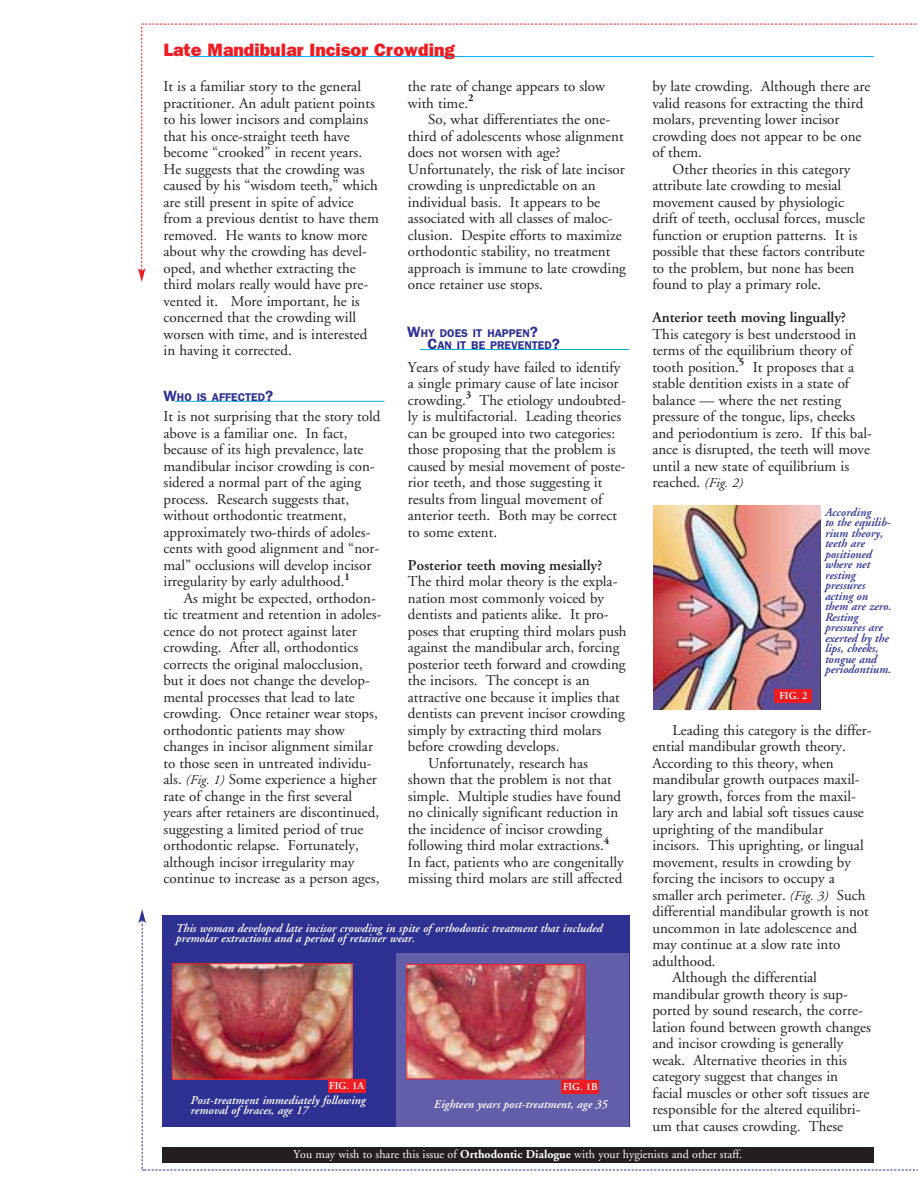
<style>
.page{position:relative;width:918px;height:1188px;background:#fff}
.page>*{position:absolute;margin:0;border:0;box-sizing:border-box;transform-origin:0 0}
.t1{font:800 18px "Franklin Gothic";color:#ee1d23}
.t2{font:15px/16.5px "Adobe Garamond";color:#231f20}
.t3{font:600 15px "Adobe Garamond";color:#231f20}
.t4{font:italic 600 12px/10.5px "Adobe Garamond";color:#fff}
.t5{font:italic 600 12px/10.5px "Adobe Garamond";color:#2e3092}
.t6{font:12px "Adobe Garamond";color:#fff}
.t7{font:600 11.25px/12px "Franklin Gothic";color:#2e3092}
.t8{font:600 10.5px "Adobe Garamond";color:#fff}
.s1{font-size:15px}
.s2{font-style:italic;font-size:13.5px}
.s3{font-weight:700}
</style>
<div class="page">
<svg style="left:138px;top:24px;width:780px;height:258px"></svg>
<svg style="left:138px;top:909px;width:780px;height:262px"></svg>
<div style="left:162px;top:1147px;width:712px;height:16px;background:#231f20"></div>
<hr style="left:420px;top:349px;width:209px;height:1px;background:#00aeef">
<hr style="left:175px;top:401px;width:209px;height:1px;background:#00aeef">
<div style="left:162px;top:915px;width:467px;height:212px;background:#2e3092"></div>
<div style="left:396px;top:953px;width:233px;height:174px;background:#625ea9"></div>
<img style="left:174px;top:965px;width:176px;height:113px">
<div style="left:172px;top:963px;width:180px;height:117px;border:1px solid #ee1d23"></div>
<img style="left:408px;top:966px;width:175px;height:111px">
<div style="left:406px;top:964px;width:179px;height:115px;border:1px solid #ee1d23"></div>
<div style="left:328px;top:1080px;width:38px;height:13px;background:#ee1d23"></div>
<div style="left:562px;top:1080px;width:37px;height:13px;background:#ee1d23"></div>
<img style="left:654px;top:505px;width:166px;height:205px">
<div style="left:774px;top:690px;width:38px;height:13px;background:#ee1d23"></div>
<p class="t1" style="left:164px;top:44px;width:293px">Late Mandibular Incisor Crowding</p>
<p class="t2" style="left:164px;top:80px;width:217px">It is a familiar story to the general practitioner. An adult patient points to his lower incisors and complains that his once-straight teeth have become “crooked” in recent years.<br>He suggests that the crowding was caused by his “wisdom teeth,” which are still present in spite of advice from a previous dentist to have them removed. He wants to know more about why the crowding has devel&shy;oped, and whether extracting the third molars really would have pre&shy;vented it. More important, he is concerned that the crowding will worsen with time, and is interested in having it corrected.</p>
<p class="t7" style="left:164px;top:392px;width:111px"><span class="s1">W</span>HO IS AFFECTED<span class="s1">?</span></p>
<p class="t2" style="left:164px;top:410px;width:218px">It is not surprising that the story told above is a familiar one. In fact, because of its high prevalence, late mandibular incisor crowding is con&shy;sidered a normal part of the aging process. Research suggests that, without orthodontic treatment, approximately two-thirds of adoles&shy;cents with good alignment and “nor&shy;mal” occlusions will develop incisor irregularity by early adulthood.<sup>1</sup></p>
<p class="t2" style="left:163px;top:591px;width:219px;text-indent:20px">As might be expected, orthodon&shy;tic treatment and retention in adoles&shy;cence do not protect against later crowding. After all, orthodontics corrects the original malocclusion, but it does not change the develop&shy;mental processes that lead to late crowding. Once retainer wear stops, orthodontic patients may show changes in incisor alignment similar to those seen in untreated individu&shy;als. <span class="s2">(Fig. 1)</span> Some experience a higher rate of change in the first several years after retainers are discontinued, suggesting a limited period of true orthodontic relapse. Fortunately, although incisor irregularity may continue to increase as a person ages,</p>
<p class="t2" style="left:408px;top:80px;width:199px">the rate of change appears to slow with time.<sup>2</sup></p>
<p class="t2" style="left:408px;top:113px;width:219px;text-indent:20px">So, what differentiates the one&shy;third of adolescents whose alignment does not worsen with age?<br>Unfortunately, the risk of late incisor crowding is unpredictable on an individual basis. It appears to be associated with all classes of maloc&shy;clusion. Despite efforts to maximize orthodontic stability, no treatment approach is immune to late crowding once retainer use stops.</p>
<p class="t7" style="left:427px;top:328px;width:134px;text-indent:-20px"><span class="s1">W</span>HY DOES IT HAPPEN<span class="s1">?<br>C</span>AN IT BE PREVENTED<span class="s1">?</span></p>
<p class="t2" style="left:408px;top:360px;width:220px">Years of study have failed to identify a single primary cause of late incisor crowding.<sup>3</sup> The etiology undoubted&shy;ly is multifactorial. Leading theories can be grouped into two categories: those proposing that the problem is caused by mesial movement of poste&shy;rior teeth, and those suggesting it results from lingual movement of anterior teeth. Both may be correct to some extent.</p>
<p class="t3" style="left:408px;top:559px;width:196px">Posterior teeth moving mesially?</p>
<p class="t2" style="left:408px;top:575px;width:211px">The third molar theory is the expla-</p>
<p class="t2" style="left:408px;top:591px;width:198px">nation most commonly voiced by</p>
<p class="t2" style="left:408px;top:608px;width:202px">dentists and patients alike. It pro-</p>
<p class="t2" style="left:408px;top:624px;width:220px">poses that erupting third molars push</p>
<p class="t2" style="left:408px;top:641px;width:213px">against the mandibular arch, forcing</p>
<p class="t2" style="left:408px;top:657px;width:219px">posterior teeth forward and crowding</p>
<p class="t2" style="left:408px;top:674px;width:183px">the incisors. The concept is an</p>
<p class="t2" style="left:408px;top:690px;width:213px">attractive one because it implies that</p>
<p class="t2" style="left:408px;top:707px;width:218px">dentists can prevent incisor crowding</p>
<p class="t2" style="left:408px;top:723px;width:195px">simply by extracting third molars</p>
<p class="t2" style="left:408px;top:740px;width:153px">before crowding develops.</p>
<p class="t2" style="left:428px;top:756px;width:161px">Unfortunately, research has</p>
<p class="t2" style="left:408px;top:773px;width:205px">shown that the problem is not that</p>
<p class="t2" style="left:408px;top:789px;width:215px">simple. Multiple studies have found</p>
<p class="t2" style="left:408px;top:806px;width:212px">no clinically significant reduction in</p>
<p class="t2" style="left:408px;top:822px;width:196px">the incidence of incisor crowding</p>
<p class="t2" style="left:408px;top:839px;width:203px">following third molar extractions.<sup>4</sup></p>
<p class="t2" style="left:408px;top:855px;width:217px">In fact, patients who are congenitally</p>
<p class="t2" style="left:408px;top:872px;width:216px">missing third molars are still affected</p>
<p class="t4" style="left:176px;top:924px;width:428px">This woman developed late incisor crowding in spite of orthodontic treatment that included premolar extractions and a period of retainer wear.</p>
<p class="t8" style="left:329px;top:1082px;width:36px">FIG. 1A</p>
<p class="t8" style="left:563px;top:1082px;width:36px">FIG. 1B</p>
<p class="t4" style="left:190px;top:1096px;width:177px">Post-treatment immediately following removal of braces, age 17</p>
<p class="t4" style="left:434px;top:1100px;width:175px">Eighteen years post-treatment, age 35</p>
<p class="t2" style="left:652px;top:80px;width:219px">by late crowding. Although there are valid reasons for extracting the third molars, preventing lower incisor crowding does not appear to be one of them.</p>
<p class="t2" style="left:652px;top:162px;width:214px;text-indent:20px">Other theories in this category attribute late crowding to mesial movement caused by physiologic drift of teeth, occlusal forces, muscle function or eruption patterns. It is possible that these factors contribute to the problem, but none has been found to play a primary role.</p>
<p class="t3" style="left:652px;top:311px;width:195px">Anterior teeth moving lingually?</p>
<p class="t2" style="left:652px;top:327px;width:221px">This category is best understood in terms of the equilibrium theory of tooth position.<sup>5</sup> It proposes that a stable dentition exists in a state of balance — where the net resting pressure of the tongue, lips, cheeks and periodontium is zero. If this bal&shy;ance is disrupted, the teeth will move until a new state of equilibrium is reached. <span class="s2">(Fig. 2)</span></p>
<p class="t8" style="left:779px;top:692px;width:30px">FIG. 2</p>
<p class="t5" style="left:825px;top:508px;width:68px">According<br>to the equilib&shy;rium theory, teeth are positioned where net resting pressures acting on them are zero.<br>Resting pressures are exerted by the lips, cheeks, tongue and periodontium.</p>
<p class="t2" style="left:673px;top:723px;width:200px">Leading this category is the differ-</p>
<p class="t2" style="left:652px;top:740px;width:195px">ential mandibular growth theory.</p>
<p class="t2" style="left:652px;top:756px;width:183px">According to this theory, when</p>
<p class="t2" style="left:652px;top:773px;width:209px">mandibular growth outpaces maxil-</p>
<p class="t2" style="left:652px;top:789px;width:205px">lary growth, forces from the maxil-</p>
<p class="t2" style="left:652px;top:806px;width:213px">lary arch and labial soft tissues cause</p>
<p class="t2" style="left:652px;top:822px;width:172px">uprighting of the mandibular</p>
<p class="t2" style="left:652px;top:839px;width:213px">incisors. This uprighting, or lingual</p>
<p class="t2" style="left:652px;top:855px;width:200px">movement, results in crowding by</p>
<p class="t2" style="left:652px;top:872px;width:184px">forcing the incisors to occupy a</p>
<p class="t2" style="left:652px;top:888px;width:215px">smaller arch perimeter. <span class="s2">(Fig. 3)</span> Such</p>
<p class="t2" style="left:652px;top:905px;width:218px">differential mandibular growth is not</p>
<p class="t2" style="left:652px;top:921px;width:206px">uncommon in late adolescence and</p>
<p class="t2" style="left:652px;top:938px;width:189px">may continue at a slow rate into</p>
<p class="t2" style="left:652px;top:954px;width:65px">adulthood.</p>
<p class="t2" style="left:673px;top:971px;width:146px">Although the differential</p>
<p class="t2" style="left:652px;top:987px;width:197px">mandibular growth theory is sup-</p>
<p class="t2" style="left:652px;top:1004px;width:212px">ported by sound research, the corre-</p>
<p class="t2" style="left:652px;top:1020px;width:220px">lation found between growth changes</p>
<p class="t2" style="left:652px;top:1037px;width:193px">and incisor crowding is generally</p>
<p class="t2" style="left:652px;top:1053px;width:196px">weak. Alternative theories in this</p>
<p class="t2" style="left:652px;top:1070px;width:187px">category suggest that changes in</p>
<p class="t2" style="left:652px;top:1086px;width:219px">facial muscles or other soft tissues are</p>
<p class="t2" style="left:652px;top:1103px;width:210px">responsible for the altered equilibri-</p>
<p class="t2" style="left:652px;top:1119px;width:192px">um that causes crowding. These</p>
<p class="t6" style="left:293px;top:1149px;width:450px">You may wish to share this issue of <span class="s3">Orthodontic Dialogue</span> with your hygienists and other staff.</p>
</div>
